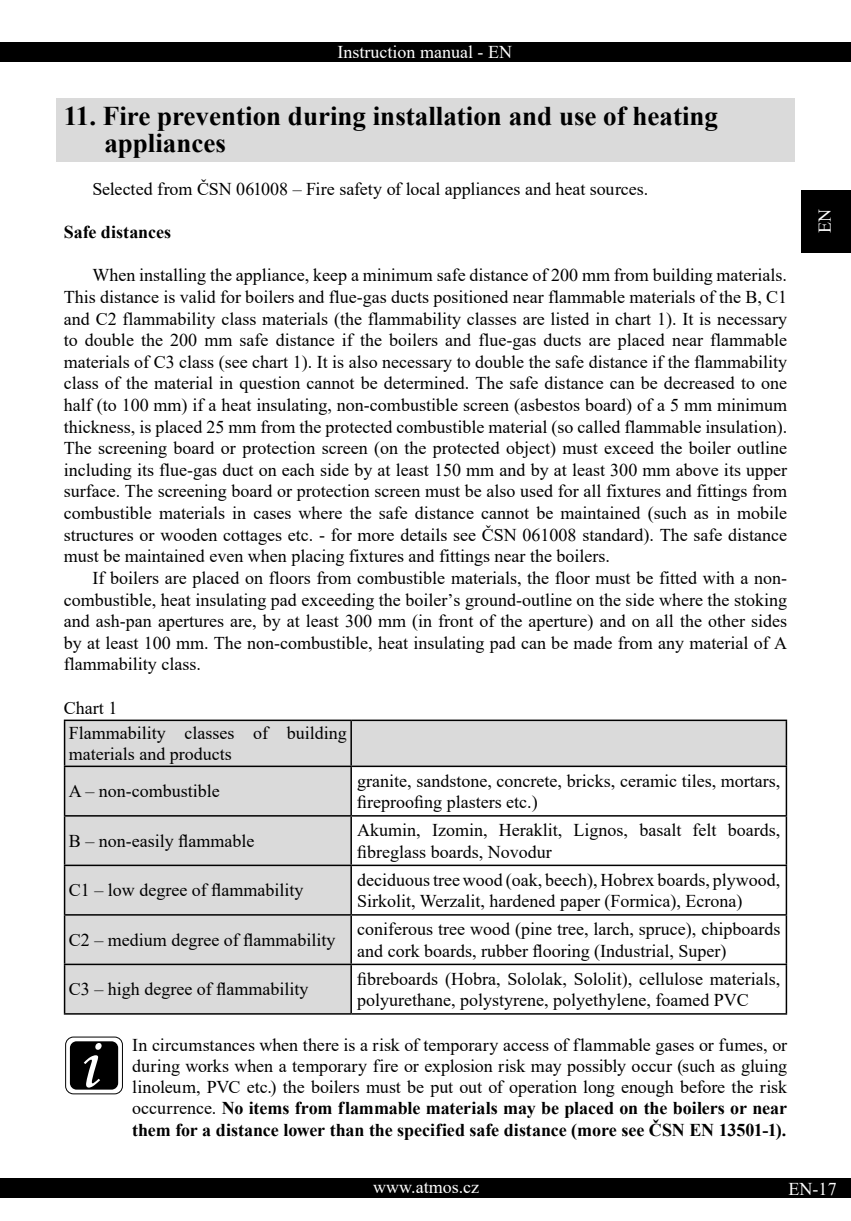
<style>
.page{position:relative;width:851px;height:1221px;background:#fff}
.page>*{position:absolute;margin:0;border:0;box-sizing:border-box;transform-origin:0 0}
.t1{font:700 27px/27px "Times New Roman";color:#000}
.t2{font:18px/21.6px "Times New Roman";color:#000}
.t3{font:18px "Times New Roman";color:#fff}
.t4{font:700 18px "Times New Roman";color:#000}
.s1{font-weight:700}
</style>
<div class="page">
<div style="left:0;top:43px;width:850px;height:19px;background:#000"></div>
<div style="left:0;top:1178px;width:850px;height:20px;background:#000"></div>
<div style="left:801px;top:190px;width:49px;height:62px;background:#000"></div>
<div style="left:56px;top:98px;width:738px;height:63px;background:#dadada"></div>
<svg style="left:65px;top:721px;width:720px;height:292px;fill:#dfdfdf"></svg>
<hr style="left:64px;top:719px;width:287px;height:2px;background:#000">
<hr style="left:64px;top:721px;width:1px;height:44px;background:#000">
<hr style="left:351px;top:719px;width:436px;height:2px;background:#000">
<hr style="left:350px;top:721px;width:2px;height:44px;background:#000">
<hr style="left:785px;top:721px;width:2px;height:44px;background:#000">
<hr style="left:64px;top:765px;width:287px;height:2px;background:#000">
<hr style="left:64px;top:767px;width:1px;height:48px;background:#000">
<hr style="left:351px;top:765px;width:436px;height:2px;background:#000">
<hr style="left:350px;top:767px;width:2px;height:48px;background:#000">
<hr style="left:785px;top:767px;width:2px;height:48px;background:#000">
<hr style="left:64px;top:815px;width:287px;height:1px;background:#000">
<hr style="left:64px;top:816px;width:1px;height:48px;background:#000">
<hr style="left:351px;top:815px;width:436px;height:1px;background:#000">
<hr style="left:350px;top:816px;width:2px;height:48px;background:#000">
<hr style="left:785px;top:816px;width:2px;height:48px;background:#000">
<hr style="left:64px;top:864px;width:287px;height:2px;background:#000">
<hr style="left:64px;top:866px;width:1px;height:48px;background:#000">
<hr style="left:351px;top:864px;width:436px;height:2px;background:#000">
<hr style="left:350px;top:866px;width:2px;height:48px;background:#000">
<hr style="left:785px;top:866px;width:2px;height:48px;background:#000">
<hr style="left:64px;top:914px;width:287px;height:1px;background:#000">
<hr style="left:64px;top:915px;width:1px;height:48px;background:#000">
<hr style="left:351px;top:914px;width:436px;height:1px;background:#000">
<hr style="left:350px;top:915px;width:2px;height:48px;background:#000">
<hr style="left:785px;top:915px;width:2px;height:48px;background:#000">
<hr style="left:64px;top:963px;width:287px;height:2px;background:#000">
<hr style="left:64px;top:965px;width:1px;height:48px;background:#000">
<hr style="left:351px;top:963px;width:436px;height:2px;background:#000">
<hr style="left:350px;top:965px;width:2px;height:48px;background:#000">
<hr style="left:785px;top:965px;width:2px;height:48px;background:#000">
<hr style="left:64px;top:1013px;width:287px;height:1px;background:#000">
<hr style="left:351px;top:1013px;width:436px;height:1px;background:#000">
<svg style="left:66px;top:1036px;width:56px;height:57px"></svg>
<div style="left:65px;top:1036px;width:58px;height:58px;border:1px solid #000;border-radius:8px"></div>
<div style="left:70px;top:1041px;width:48px;height:48px;background:#000;border-radius:7px"></div>
<svg style="left:84px;top:1043px;width:18px;height:44px"></svg>
<p class="t3" style="left:337px;top:40px;width:176px">Instruction manual - EN</p>
<h1 class="t1" style="left:104px;top:101px;width:615px;text-indent:-40px">11. Fire prevention during installation and use of heating appliances</h1>
<p class="t2" style="left:92px;top:177px;width:557px">Selected from ČSN 061008 – Fire safety of local appliances and heat sources.</p>
<p class="t4" style="left:64px;top:219px;width:109px">Safe distances</p>
<p class="t2" style="left:64px;top:264px;width:724px;text-align:justify;text-indent:28px">When installing the appliance, keep a minimum safe distance of 200 mm from building materials.<br>This distance is valid for boilers and flue-gas ducts positioned near flammable materials of the B, C1 and C2 flammability class materials (the flammability classes are listed in chart 1). It is necessary to double the 200 mm safe distance if the boilers and flue-gas ducts are placed near flammable materials of C3 class (see chart 1). It is also necessary to double the safe distance if the flammability class of the material in question cannot be determined. The safe distance can be decreased to one half (to 100 mm) if a heat insulating, non-combustible screen (asbestos board) of a 5 mm minimum thickness, is placed 25 mm from the protected combustible material (so called flammable insulation).<br>The screening board or protection screen (on the protected object) must exceed the boiler outline including its flue-gas duct on each side by at least 150 mm and by at least 300 mm above its upper surface. The screening board or protection screen must be also used for all fixtures and fittings from combustible materials in cases where the safe distance cannot be maintained (such as in mobile structures or wooden cottages etc. - for more details see ČSN 061008 standard). The safe distance must be maintained even when placing fixtures and fittings near the boilers.</p>
<p class="t2" style="left:64px;top:566px;width:724px;text-align:justify;text-indent:28px">If boilers are placed on floors from combustible materials, the floor must be fitted with a non&shy;combustible, heat insulating pad exceeding the boiler’s ground-outline on the side where the stoking and ash-pan apertures are, by at least 300 mm (in front of the aperture) and on all the other sides by at least 100 mm. The non-combustible, heat insulating pad can be made from any material of A flammability class.</p>
<p class="t2" style="left:64px;top:694px;width:284px;line-height:25.2px">Chart 1<br>Flammability classes of building</p>
<p class="t2" style="left:69px;top:735px;width:164px;line-height:36.9px">materials and products<br>A – non-combustible</p>
<p class="t2" style="left:357px;top:769px;width:424px">granite, sandstone, concrete, bricks, ceramic tiles, mortars, fireproofing plasters etc.)</p>
<p class="t2" style="left:69px;top:829px;width:187px">B – non-easily flammable</p>
<p class="t2" style="left:357px;top:818px;width:424px">Akumin, Izomin, Heraklit, Lignos, basalt felt boards, fibreglass boards, Novodur</p>
<p class="t2" style="left:69px;top:878px;width:236px">C1 – low degree of flammability</p>
<p class="t2" style="left:357px;top:868px;width:424px">deciduous tree wood (oak, beech), Hobrex boards, plywood,<br>Sirkolit, Werzalit, hardened paper (Formica), Ecrona)</p>
<p class="t2" style="left:69px;top:928px;width:268px">C2 – medium degree of flammability</p>
<p class="t2" style="left:357px;top:917px;width:424px">coniferous tree wood (pine tree, larch, spruce), chipboards and cork boards, rubber flooring (Industrial, Super)</p>
<p class="t2" style="left:69px;top:977px;width:241px">C3 – high degree of flammability</p>
<p class="t2" style="left:357px;top:967px;width:424px">fibreboards (Hobra, Sololak, Sololit), cellulose materials, polyurethane, polystyrene, polyethylene, foamed PVC</p>
<p class="t2" style="left:132px;top:1034px;width:656px;line-height:21.1px;text-align:justify">In circumstances when there is a risk of temporary access of flammable gases or fumes, or during works when a temporary fire or explosion risk may possibly occur (such as gluing linoleum, PVC etc.) the boilers must be put out of operation long enough before the risk occurrence. <span class="s1">No items from flammable materials may be placed on the boilers or near them for a distance lower than the specified safe distance (more see ČSN EN 13501-1).</span></p>
<p class="t3" style="left:811px;top:233px;width:26px;rotate:-90deg">EN</p>
<p class="t3" style="left:373px;top:1173px;width:107px">www.atmos.cz</p>
<p class="t3" style="left:788px;top:1175px;width:49px">EN-17</p>
</div>
